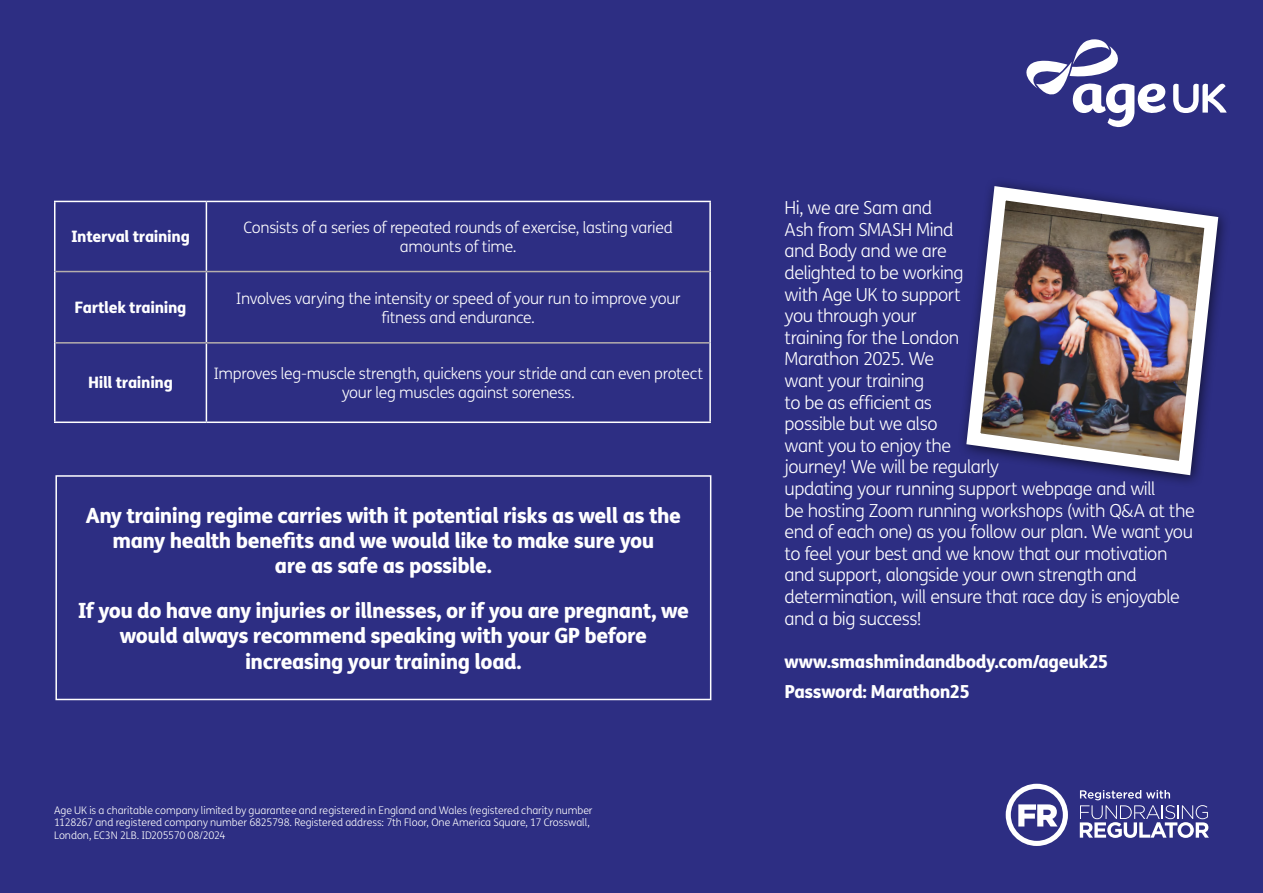
<style>
.page{position:relative;width:1263px;height:893px;background:#2d2e83}
.page>*{position:absolute;margin:0;border:0;box-sizing:border-box;transform-origin:0 0}
.t1{font:800 21px/25.2px "FS Me";letter-spacing:-.025em;color:#fff;text-align:center}
.t2{font:300 18px/21.6px "FS Me";letter-spacing:-.03em;color:#fff}
.t3{font:800 18px/30.2px "FS Me";letter-spacing:-.025em;color:#fff}
.t4{font:300 15.75px/18.9px "FS Me";letter-spacing:-.02em;color:#fff;text-align:center}
.t5{font:800 15.75px "FS Me";letter-spacing:-.02em;color:#fff}
.t6{font:300 10.5px/12.6px "FS Me";letter-spacing:-.005em;color:#fff}
</style>
<div class="page">
<svg style="left:1026px;top:39px;width:201px;height:88px"></svg>
<svg style="left:1006px;top:784px;width:62px;height:62px"></svg>
<svg style="left:1080px;top:790px;width:129px;height:48px"></svg>
<hr style="left:54px;top:201px;width:152px;height:1px;background:#fff">
<hr style="left:54px;top:202px;width:2px;height:70px;background:#fff">
<hr style="left:206px;top:201px;width:505px;height:1px;background:#fff">
<hr style="left:206px;top:202px;width:1px;height:69px;background:#fff">
<hr style="left:709px;top:202px;width:2px;height:70px;background:#fff">
<hr style="left:54px;top:272px;width:2px;height:71px;background:#fff">
<hr style="left:206px;top:272px;width:1px;height:70px;background:#fff">
<hr style="left:709px;top:272px;width:2px;height:71px;background:#fff">
<hr style="left:54px;top:343px;width:2px;height:78px;background:#fff">
<hr style="left:206px;top:344px;width:1px;height:77px;background:#fff">
<hr style="left:709px;top:343px;width:2px;height:78px;background:#fff">
<hr style="left:54px;top:421px;width:152px;height:2px;background:#fff">
<hr style="left:206px;top:421px;width:505px;height:2px;background:#fff">
<hr style="left:56px;top:271px;width:150px;height:1px;background:#b5aeac">
<hr style="left:206px;top:271px;width:503px;height:1px;background:#b5aeac">
<hr style="left:56px;top:342px;width:150px;height:2px;background:#b5aeac">
<hr style="left:206px;top:342px;width:503px;height:2px;background:#b5aeac">
<div style="left:55px;top:475px;width:656px;height:225px;border:2px solid #fff"></div>
<img style="left:963px;top:183px;width:262px;height:299px">
<p class="t5" style="left:71px;top:224px;width:120px">Interval training</p>
<p class="t4" style="left:244px;top:218px;width:431px">Consists of a series of repeated rounds of exercise, lasting varied amounts of time.</p>
<p class="t5" style="left:75px;top:295px;width:113px">Fartlek training</p>
<p class="t4" style="left:236px;top:288px;width:446px">Involves varying the intensity or speed of your run to improve your fitness and endurance.</p>
<p class="t5" style="left:88px;top:370px;width:86px">Hill training</p>
<p class="t4" style="left:213px;top:364px;width:491px">Improves leg-muscle strength, quickens your stride and can even protect your leg muscles against soreness.</p>
<p class="t1" style="left:86px;top:501px;width:597px">Any training regime carries with it potential risks as well as the many health benefits and we would like to make sure you<br>are as safe as possible.</p>
<p class="t1" style="left:78px;top:597px;width:613px">If you do have any injuries or illnesses, or if you are pregnant, we would always recommend speaking with your GP before increasing your training load.</p>
<p class="t6" style="left:54px;top:803px;width:540px">Age UK is a charitable company limited by guarantee and registered in England and Wales (registered charity number<br>1128267 and registered company number 6825798. Registered address: 7th Floor, One America Square, 17 Crosswall,<br>London, EC3N 2LB. ID205570 08/2024</p>
<p class="t2" style="left:784px;top:197px;width:412px">Hi, we are Sam and<br>Ash from SMASH Mind<br>and Body and we are<br>delighted to be working<br>with Age UK to support<br>you through your<br>training for the London<br>Marathon 2025. We<br>want your training<br>to be as efficient as<br>possible but we also<br>want you to enjoy the<br>journey! We will be regularly<br>updating your running support webpage and will<br>be hosting Zoom running workshops (with Q&amp;A at the end of each one) as you follow our plan. We want you to feel your best and we know that our motivation and support, alongside your own strength and determination, will ensure that race day is enjoyable and a big success!</p>
<p class="t3" style="left:784px;top:645px;width:325px">www.smashmindandbody.com/ageuk25<br>Password: Marathon25</p>
</div>
